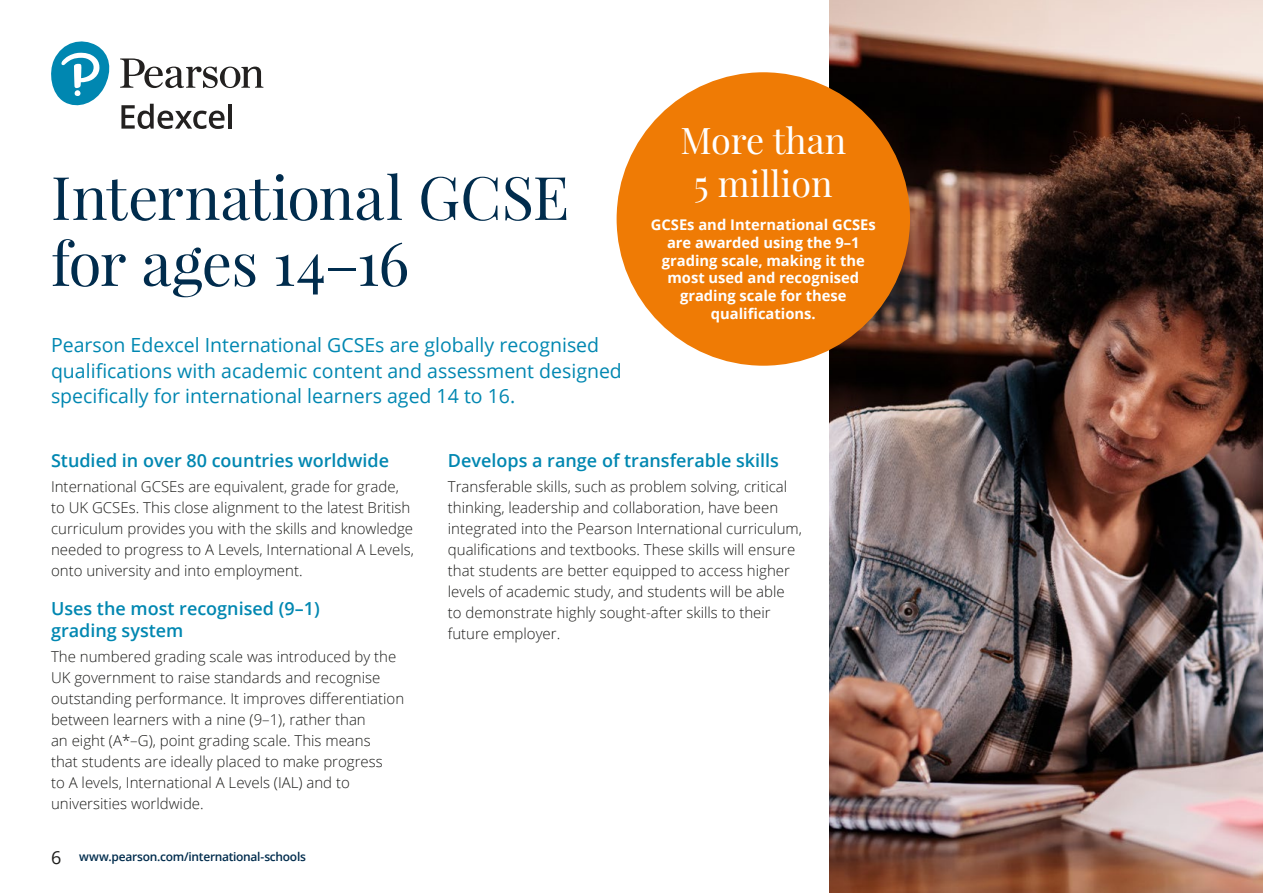
<style>
.page{position:relative;width:1263px;height:893px;background:#fff}
.page>*{position:absolute;margin:0;border:0;box-sizing:border-box;transform-origin:0 0}
.t1{font:60px/66px "Playfair Display";letter-spacing:-.005em;color:#002c4d}
.t2{font:36px/43.2px "Playfair Display";color:#fff;text-align:center}
.t3{font:19.5px/25.5px "Open Sans";color:#0087b1}
.t4{font:600 18px/21.6px "Open Sans";color:#0087b1}
.t5{font:300 15px/21px "Open Sans";color:#1d1d1b}
.t6{font:700 14.7px/17.7px "Open Sans";color:#fff;text-align:center}
.t7{font:600 12px "Open Sans";letter-spacing:-.025em;color:#002c4d}
.s1{font-weight:400;font-size:18px;color:#1d1d1b}
</style>
<div class="page">
<img style="left:829px;top:0;width:434px;height:893px">
<div style="left:617px;top:72px;width:293px;height:294px;background:#ef7b05;border-radius:50%"></div>
<svg style="left:51px;top:41px;width:59px;height:65px"></svg>
<svg style="left:120px;top:58px;width:143px;height:30px"></svg>
<svg style="left:121px;top:104px;width:104px;height:25px"></svg>
<hr style="left:228px;top:104px;width:4px;height:25px;background:#232120">
<h1 class="t1" style="left:51px;top:164px;width:520px">International GCSE for ages 14–16</h1>
<h3 class="t3" style="left:51px;top:332px;width:572px">Pearson Edexcel International GCSEs are globally recognised qualifications with academic content and assessment designed specifically for international learners aged 14 to 16.</h3>
<h2 class="t2" style="left:680px;top:119px;width:167px">More than<br>5 million</h2>
<p class="t6" style="left:651px;top:216px;width:226px">GCSEs and International GCSEs are awarded using the 9–1 grading scale, making it the most used and recognised grading scale for these qualifications.</p>
<p class="t4" style="left:51px;top:449px;width:340px">Studied in over 80 countries worldwide</p>
<p class="t5" style="left:51px;top:476px;width:364px">International GCSEs are equivalent, grade for grade, to UK GCSEs. This close alignment to the latest British curriculum provides you with the skills and knowledge needed to progress to A Levels, International A Levels, onto university and into employment.</p>
<p class="t4" style="left:51px;top:597px;width:270px">Uses the most recognised (9–1) grading system</p>
<p class="t5" style="left:51px;top:646px;width:355px">The numbered grading scale was introduced by the UK government to raise standards and recognise outstanding performance. It improves differentiation between learners with a nine (9–1), rather than<br>an eight (A*–G), point grading scale. This means<br>that students are ideally placed to make progress<br>to A levels, International A Levels (IAL) and to universities worldwide.</p>
<p class="t7" style="left:51px;top:848px;width:256px"><span class="s1">6</span> www.pearson.com/international-schools</p>
<p class="t4" style="left:448px;top:449px;width:333px">Develops a range of transferable skills</p>
<p class="t5" style="left:448px;top:476px;width:356px">Transferable skills, such as problem solving, critical thinking, leadership and collaboration, have been integrated into the Pearson International curriculum, qualifications and textbooks. These skills will ensure that students are better equipped to access higher levels of academic study, and students will be able to demonstrate highly sought-after skills to their future employer.</p>
</div>
